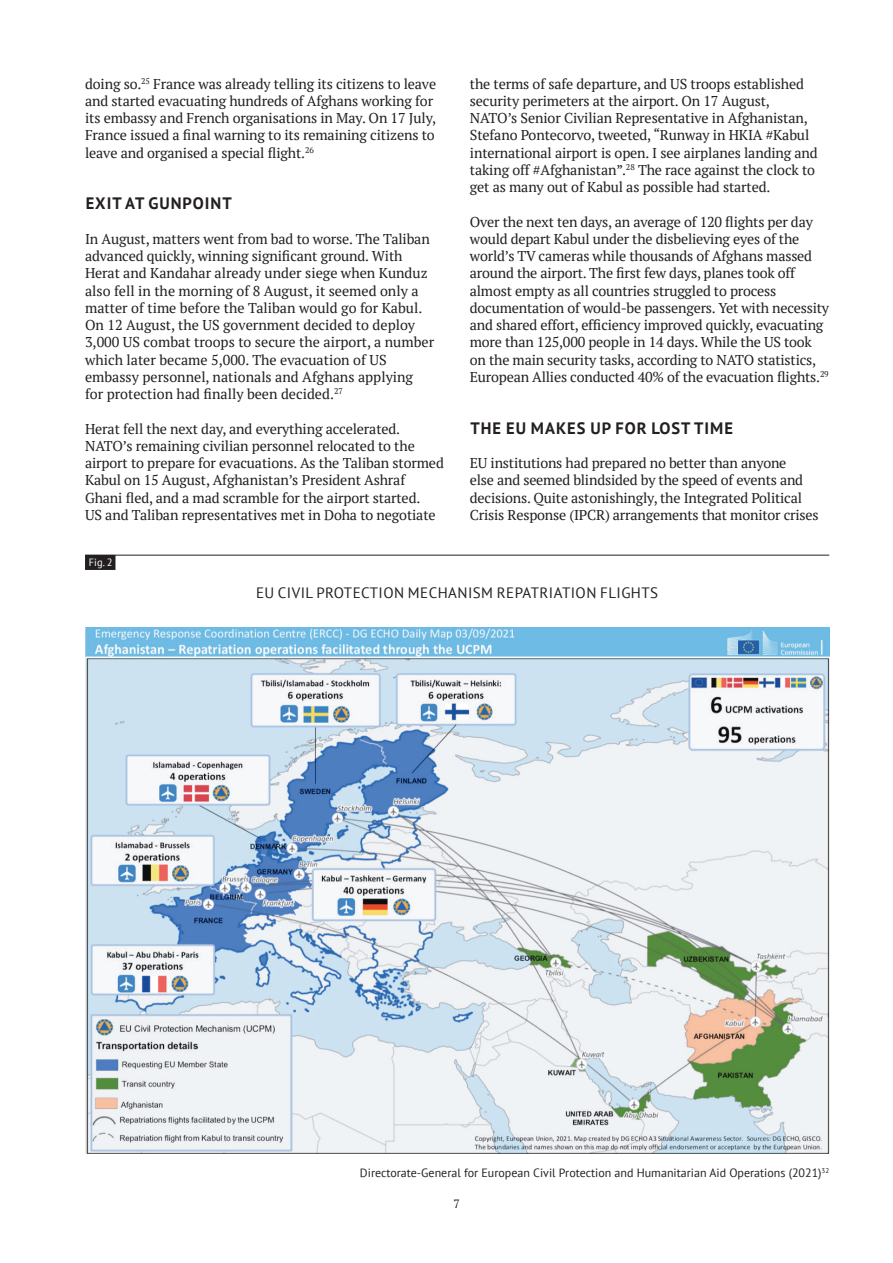
<style>
.page{position:relative;width:893px;height:1263px;background:#fff}
.page>*{position:absolute;margin:0;border:0;box-sizing:border-box;transform-origin:0 0}
.t1{font:700 16.5px "PT Sans";letter-spacing:.06em;color:#231f20}
.t2{font:15px "PT Sans";letter-spacing:.03em;color:#231f20}
.t3{font:14.25px/17.2px "PT Serif";letter-spacing:-.01em;color:#231f20}
.t4{font:12px "PT Sans";color:#231f20}
.t5{font:12px "PT Serif";color:#231f20}
.t6{font:10.5px "PT Sans";color:#fff}
</style>
<div class="page">
<div style="left:85px;top:555px;width:30px;height:15px;background:#231f20"></div>
<hr style="left:85px;top:555px;width:744px;height:1px;background:#231f20">
<img style="left:85px;top:628px;width:744px;height:525px">
<p class="t3" style="left:85px;top:75px;width:353px">doing so.<sup>25</sup> France was already telling its citizens to leave and started evacuating hundreds of Afghans working for its embassy and French organisations in May. On 17 July, France issued a final warning to its remaining citizens to leave and organised a special flight.<sup>26</sup></p>
<p class="t1" style="left:86px;top:192px;width:148px">EXIT AT GUNPOINT</p>
<p class="t3" style="left:85px;top:230px;width:351px">In August, matters went from bad to worse. The Taliban advanced quickly, winning significant ground. With Herat and Kandahar already under siege when Kunduz also fell in the morning of 8 August, it seemed only a matter of time before the Taliban would go for Kabul.<br>On 12 August, the US government decided to deploy 3,000 US combat troops to secure the airport, a number which later became 5,000. The evacuation of US embassy personnel, nationals and Afghans applying for protection had finally been decided.<sup>27</sup></p>
<p class="t3" style="left:85px;top:420px;width:360px">Herat fell the next day, and everything accelerated.<br>NATO’s remaining civilian personnel relocated to the airport to prepare for evacuations. As the Taliban stormed Kabul on 15 August, Afghanistan’s President Ashraf Ghani fled, and a mad scramble for the airport started.<br>US and Taliban representatives met in Doha to negotiate</p>
<p class="t6" style="left:89px;top:556px;width:25px">Fig. 2</p>
<p class="t3" style="left:470px;top:75px;width:349px">the terms of safe departure, and US troops established security perimeters at the airport. On 17 August, NATO’s Senior Civilian Representative in Afghanistan, Stefano Pontecorvo, tweeted, “Runway in HKIA #Kabul international airport is open. I see airplanes landing and taking off #Afghanistan”.<sup>28</sup> The race against the clock to get as many out of Kabul as possible had started.</p>
<p class="t3" style="left:470px;top:213px;width:361px">Over the next ten days, an average of 120 flights per day would depart Kabul under the disbelieving eyes of the world’s TV cameras while thousands of Afghans massed around the airport. The first few days, planes took off almost empty as all countries struggled to process documentation of would-be passengers. Yet with necessity and shared effort, efficiency improved quickly, evacuating more than 125,000 people in 14 days. While the US took on the main security tasks, according to NATO statistics, European Allies conducted 40% of the evacuation flights.<sup>29</sup></p>
<p class="t1" style="left:471px;top:417px;width:264px">THE EU MAKES UP FOR LOST TIME</p>
<p class="t3" style="left:470px;top:454px;width:350px">EU institutions had prepared no better than anyone<br>else and seemed blindsided by the speed of events and decisions. Quite astonishingly, the Integrated Political Crisis Response (IPCR) arrangements that monitor crises</p>
<p class="t2" style="left:256px;top:583px;width:404px">EU CIVIL PROTECTION MECHANISM REPATRIATION FLIGHTS</p>
<p class="t4" style="left:360px;top:1165px;width:471px">Directorate-General for European Civil Protection and Humanitarian Aid Operations (2021)<sup>32</sup></p>
<p class="t5" style="left:453px;top:1196px;width:8px">7</p>
</div>
